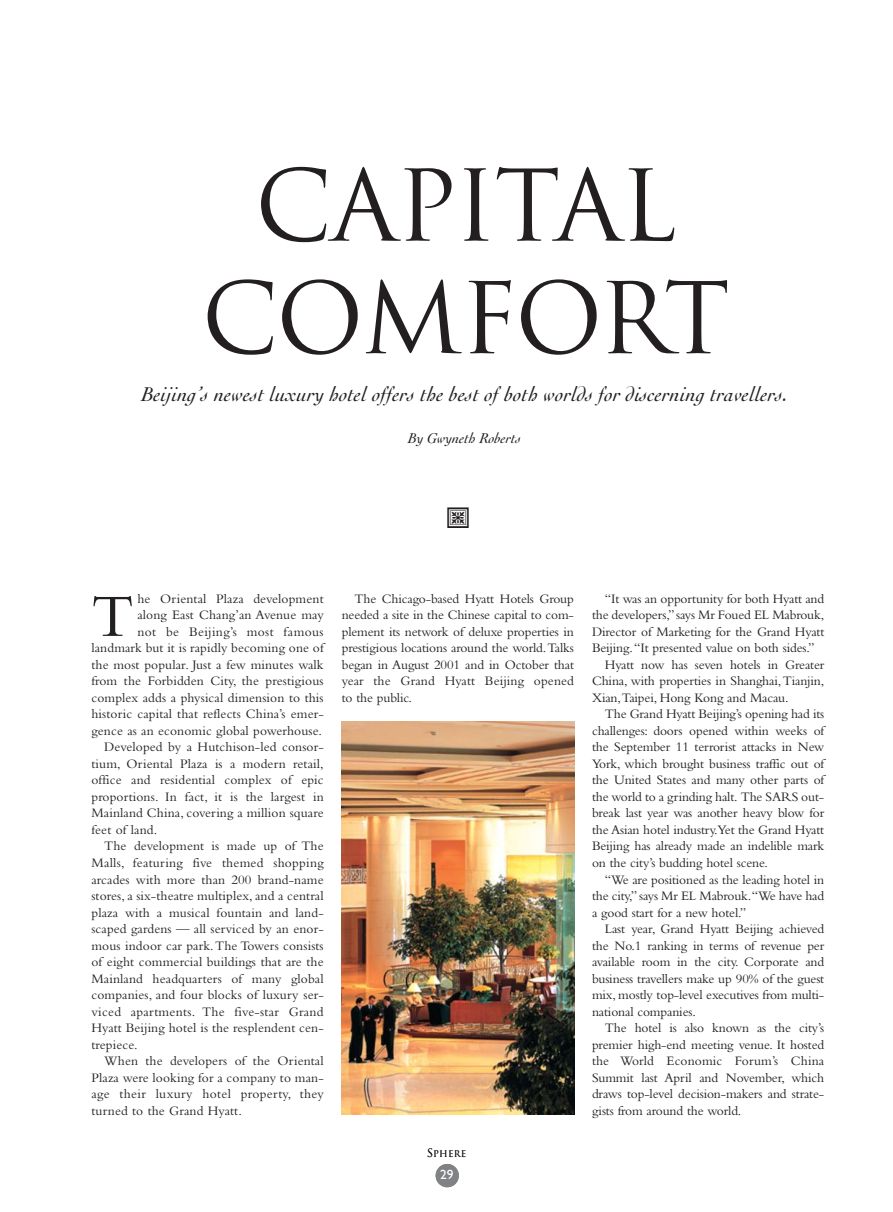
<style>
.page{position:relative;width:893px;height:1212px;background:#fff}
.page>*{position:absolute;margin:0;border:0;box-sizing:border-box;transform-origin:0 0}
.t1{font:96px/112.5px "Trajan";letter-spacing:-.025em;color:#231f20;text-align:center}
.t2{font:62.55px "Bembo";color:#231f20}
.t3{font:italic 21px "Cochin";letter-spacing:.01em;color:#231f20}
.t4{font:italic 15px "Cochin";color:#231f20}
.t5{font:13.5px/16.5px "Bembo";letter-spacing:-.01em;color:#231f20;text-align:justify}
.t6{font:13.5px "Bembo";letter-spacing:.01em;color:#231f20}
.t7{font:13.5px "Bembo";letter-spacing:.025em;color:#231f20}
.t8{font:13.5px "Bembo";letter-spacing:.02em;color:#231f20}
.t9{font:13.5px "Bembo";letter-spacing:.03em;color:#231f20}
.t10{font:13.5px "Gill Sans";color:#fff}
.t11{font:9px "Trajan";letter-spacing:.025em;color:#231f20}
.s1{font-size:11.25px}
</style>
<div class="page">
<img style="left:341px;top:721px;width:234px;height:467px">
<h1 class="t1" style="left:201px;top:151px;width:530px">CAPITAL<br>COMFORT</h1>
<h3 class="t3" style="left:141px;top:386px;width:648px">Beijing’s newest luxury hotel offers the best of both worlds for discerning travellers.</h3>
<p class="t4" style="left:408px;top:433px;width:115px">By Gwyneth Roberts</p>
<h2 class="t2" style="left:91px;top:593px;width:44px">T</h2>
<p class="t6" style="left:137px;top:594px;width:188px">he Oriental Plaza development</p>
<p class="t6" style="left:137px;top:610px;width:188px">along East Chang’an Avenue may</p>
<p class="t9" style="left:137px;top:627px;width:188px">not be Beijing’s most famous</p>
<p class="t6" style="left:91px;top:643px;width:234px">landmark but it is rapidly becoming one of</p>
<p class="t6" style="left:91px;top:659px;width:234px">the most popular. Just a few minutes walk</p>
<p class="t6" style="left:91px;top:676px;width:234px">from the Forbidden City, the prestigious</p>
<p class="t6" style="left:91px;top:692px;width:234px">complex adds a physical dimension to this</p>
<p class="t6" style="left:91px;top:709px;width:234px">historic capital that reflects China’s emer-</p>
<p class="t6" style="left:91px;top:725px;width:232px">gence as an economic global powerhouse.</p>
<p class="t6" style="left:104px;top:742px;width:221px">Developed by a Hutchison-led consor-</p>
<p class="t6" style="left:91px;top:758px;width:234px">tium, Oriental Plaza is a modern retail,</p>
<p class="t6" style="left:91px;top:775px;width:234px">office and residential complex of epic</p>
<p class="t6" style="left:91px;top:791px;width:234px">proportions. In fact, it is the largest in</p>
<p class="t6" style="left:91px;top:808px;width:234px">Mainland China, covering a million square</p>
<p class="t6" style="left:91px;top:824px;width:67px">feet of land.</p>
<p class="t6" style="left:104px;top:841px;width:221px">The development is made up of The</p>
<p class="t8" style="left:91px;top:857px;width:234px">Malls, featuring five themed shopping</p>
<p class="t6" style="left:91px;top:874px;width:234px">arcades with more than 200 brand-name</p>
<p class="t6" style="left:91px;top:890px;width:234px">stores, a six-theatre multiplex, and a central</p>
<p class="t6" style="left:91px;top:907px;width:234px">plaza with a musical fountain and land-</p>
<p class="t6" style="left:91px;top:923px;width:234px">scaped gardens — all serviced by an enor-</p>
<p class="t6" style="left:91px;top:940px;width:234px">mous indoor car park.The Towers consists</p>
<p class="t6" style="left:91px;top:956px;width:234px">of eight commercial buildings that are the</p>
<p class="t6" style="left:91px;top:973px;width:234px">Mainland headquarters of many global</p>
<p class="t6" style="left:91px;top:989px;width:234px">companies, and four blocks of luxury ser-</p>
<p class="t7" style="left:91px;top:1006px;width:234px">viced apartments. The five-star Grand</p>
<p class="t6" style="left:91px;top:1022px;width:234px">Hyatt Beijing hotel is the resplendent cen-</p>
<p class="t6" style="left:91px;top:1039px;width:48px">trepiece.</p>
<p class="t6" style="left:104px;top:1055px;width:221px">When the developers of the Oriental</p>
<p class="t6" style="left:91px;top:1072px;width:234px">Plaza were looking for a company to man-</p>
<p class="t7" style="left:91px;top:1088px;width:234px">age their luxury hotel property, they</p>
<p class="t6" style="left:91px;top:1105px;width:152px">turned to the Grand Hyatt.</p>
<p class="t5" style="left:342px;top:591px;width:234px;text-indent:13px">The Chicago-based Hyatt Hotels Group needed a site in the Chinese capital to com&shy;plement its network of deluxe properties in prestigious locations around the world.Talks began in August 2001 and in October that year the Grand Hyatt Beijing opened to the public.</p>
<p class="t5" style="left:605px;top:591px;width:221px">“It was an opportunity for both Hyatt and</p>
<p class="t5" style="left:592px;top:608px;width:234px">the developers,”says Mr Foued EL Mabrouk,</p>
<p class="t5" style="left:592px;top:624px;width:234px">Director of Marketing for the Grand Hyatt</p>
<p class="t5" style="left:592px;top:641px;width:224px">Beijing.“It presented value on both sides.”</p>
<p class="t5" style="left:605px;top:657px;width:221px">Hyatt now has seven hotels in Greater</p>
<p class="t5" style="left:592px;top:674px;width:234px">China, with properties in Shanghai,Tianjin,</p>
<p class="t5" style="left:592px;top:690px;width:198px">Xian,Taipei, Hong Kong and Macau.</p>
<p class="t5" style="left:605px;top:707px;width:221px">The Grand Hyatt Beijing’s opening had its</p>
<p class="t5" style="left:592px;top:723px;width:234px">challenges: doors opened within weeks of</p>
<p class="t5" style="left:592px;top:740px;width:234px">the September 11 terrorist attacks in New</p>
<p class="t5" style="left:592px;top:756px;width:234px">York, which brought business traffic out of</p>
<p class="t5" style="left:592px;top:773px;width:234px">the United States and many other parts of</p>
<p class="t5" style="left:592px;top:789px;width:234px">the world to a grinding halt. The SARS out-</p>
<p class="t5" style="left:592px;top:806px;width:234px">break last year was another heavy blow for</p>
<p class="t5" style="left:592px;top:822px;width:234px">the Asian hotel industry.Yet the Grand Hyatt</p>
<p class="t5" style="left:592px;top:839px;width:234px">Beijing has already made an indelible mark</p>
<p class="t5" style="left:592px;top:855px;width:177px">on the city’s budding hotel scene.</p>
<p class="t5" style="left:605px;top:872px;width:221px">“We are positioned as the leading hotel in</p>
<p class="t5" style="left:592px;top:888px;width:234px">the city,”says Mr EL Mabrouk.“We have had</p>
<p class="t5" style="left:592px;top:905px;width:156px">a good start for a new hotel.”</p>
<p class="t5" style="left:605px;top:921px;width:221px">Last year, Grand Hyatt Beijing achieved</p>
<p class="t5" style="left:592px;top:938px;width:234px">the No.1 ranking in terms of revenue per</p>
<p class="t5" style="left:592px;top:954px;width:234px">available room in the city. Corporate and</p>
<p class="t5" style="left:592px;top:971px;width:234px">business travellers make up 90% of the guest</p>
<p class="t5" style="left:592px;top:987px;width:234px">mix, mostly top-level executives from multi-</p>
<p class="t5" style="left:592px;top:1004px;width:105px">national companies.</p>
<p class="t5" style="left:605px;top:1020px;width:221px">The hotel is also known as the city’s</p>
<p class="t5" style="left:592px;top:1037px;width:234px">premier high-end meeting venue. It hosted</p>
<p class="t6" style="left:592px;top:1055px;width:234px">the World Economic Forum’s China</p>
<p class="t5" style="left:592px;top:1070px;width:234px">Summit last April and November, which</p>
<p class="t5" style="left:592px;top:1086px;width:234px">draws top-level decision-makers and strate-</p>
<p class="t5" style="left:592px;top:1103px;width:151px">gists from around the world.</p>
<p class="t11" style="left:427px;top:1148px;width:41px"><span class="s1">S</span>PHERE</p>
<p class="t10" style="left:439px;top:1169px;width:16px">1229</p>
</div>
